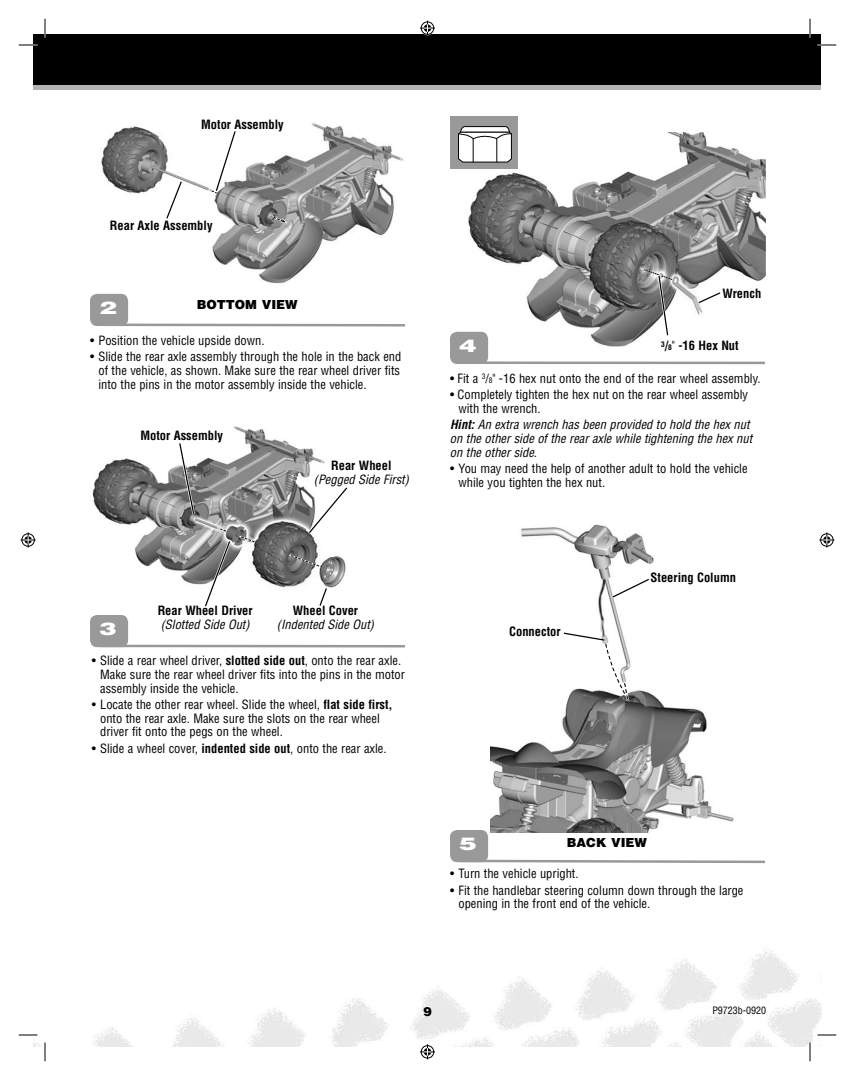
<style>
.page{position:relative;width:855px;height:1080px;background:#fff}
.page>*{position:absolute;margin:0;border:0;box-sizing:border-box;transform-origin:0 0}
.t1{font:900 17.5px "Helvetica LT Std";color:#fff;scale:1.5 1}
.t2{font:condensed 12.5px/13.8px "Helvetica LT Std";color:#000}
.t3{font:italic condensed 12.5px/13.8px "Helvetica LT Std";color:#000}
.t4{font:700 condensed 12.5px "Helvetica LT Std";color:#000}
.t5{font:900 12.5px "Helvetica LT Std";color:#000}
.t6{font:condensed 10px "Helvetica LT Std";color:#000}
.s1{font-weight:700}
.s2{font-size:7.5px}
.s3{font-weight:400}
</style>
<div class="page">
<img style="left:34px;top:849px;width:787px;height:197px">
<div style="left:34px;top:84px;width:787px;height:6px;background:#b3b3b3"></div>
<div style="left:34px;top:34px;width:787px;height:50px;background:#000"></div>
<img style="left:468px;top:132px;width:298px;height:215px">
<div style="left:450px;top:116px;width:67px;height:53px;background:#999"></div>
<svg style="left:458px;top:126px;width:54px;height:36px;background:#d4d4d4"></svg>
<svg style="left:643px;top:269px;width:30px;height:69px"></svg>
<svg style="left:696px;top:290px;width:27px;height:16px"></svg>
<div style="left:90px;top:294px;width:38px;height:32px;background:#999;border-radius:7px"></div>
<svg style="left:116px;top:322px;width:289px;height:5px"></svg>
<div style="left:90px;top:615px;width:38px;height:32px;background:#999;border-radius:7px"></div>
<hr style="left:100px;top:645px;width:305px;height:2px;background:#999">
<div style="left:450px;top:332px;width:38px;height:32px;background:#999;border-radius:7px"></div>
<hr style="left:460px;top:361px;width:305px;height:3px;background:#999">
<img style="left:101px;top:123px;width:302px;height:161px">
<svg style="left:272px;top:213px;width:16px;height:10px"></svg>
<svg style="left:165px;top:180px;width:18px;height:40px"></svg>
<svg style="left:210px;top:130px;width:27px;height:65px"></svg>
<img style="left:92px;top:426px;width:254px;height:162px">
<svg style="left:288px;top:553px;width:32px;height:15px"></svg>
<svg style="left:308px;top:486px;width:40px;height:48px"></svg>
<svg style="left:318px;top:587px;width:10px;height:19px"></svg>
<svg style="left:202px;top:527px;width:54px;height:80px"></svg>
<svg style="left:176px;top:440px;width:21px;height:77px"></svg>
<img style="left:490px;top:524px;width:244px;height:308px">
<svg style="left:611px;top:578px;width:39px;height:21px"></svg>
<svg style="left:562px;top:632px;width:68px;height:69px"></svg>
<div style="left:450px;top:830px;width:38px;height:32px;background:#999;border-radius:7px"></div>
<svg style="left:458px;top:858px;width:310px;height:6px"></svg>
<svg style="left:19px;top:44px;width:19px;height:2px"></svg>
<svg style="left:818px;top:44px;width:18px;height:2px"></svg>
<svg style="left:19px;top:1034px;width:19px;height:2px"></svg>
<svg style="left:818px;top:1034px;width:18px;height:2px"></svg>
<svg style="left:44px;top:19px;width:2px;height:19px"></svg>
<svg style="left:44px;top:1042px;width:2px;height:19px"></svg>
<svg style="left:809px;top:19px;width:2px;height:19px"></svg>
<svg style="left:809px;top:1042px;width:2px;height:19px"></svg>
<svg style="left:420px;top:21px;width:15px;height:15px"></svg>
<svg style="left:420px;top:1044px;width:15px;height:15px"></svg>
<svg style="left:21px;top:532px;width:15px;height:16px"></svg>
<svg style="left:819px;top:532px;width:15px;height:16px"></svg>
<p class="t4" style="left:201px;top:120px;width:84px">Motor Assembly</p>
<p class="t4" style="left:110px;top:221px;width:104px">Rear Axle Assembly</p>
<p class="t5" style="left:197px;top:301px;width:103px">BOTTOM VIEW</p>
<h1 class="t1" style="left:99px;top:301px;width:13px">2</h1>
<p class="t2" style="left:90px;top:335px;width:176px">• Position the vehicle upside down.</p>
<p class="t2" style="left:98px;top:352px;width:304px;text-align:justify;text-indent:-8px">• Slide the rear axle assembly through the hole in the back end of the vehicle, as shown. Make sure the rear wheel driver fits into the pins in the motor assembly inside the vehicle.</p>
<p class="t4" style="left:140px;top:431px;width:84px">Motor Assembly</p>
<p class="t4" style="left:331px;top:461px;width:62px">Rear Wheel</p>
<p class="t3" style="left:314px;top:474px;width:99px">(Pegged Side First)</p>
<p class="t4" style="left:293px;top:606px;width:67px">Wheel Cover</p>
<p class="t3" style="left:277px;top:619px;width:101px">(Indented Side Out)</p>
<p class="t4" style="left:158px;top:606px;width:97px">Rear Wheel Driver</p>
<p class="t3" style="left:161px;top:619px;width:93px">(Slotted Side Out)</p>
<h1 class="t1" style="left:99px;top:623px;width:13px">3</h1>
<p class="t2" style="left:100px;top:655px;width:306px;text-indent:-8px">• Slide a rear wheel driver, <span class="s1">slotted side out</span>, onto the rear axle.<br>Make sure the rear wheel driver fits into the pins in the motor assembly inside the vehicle.</p>
<p class="t2" style="left:100px;top:699px;width:294px;text-indent:-8px">• Locate the other rear wheel. Slide the wheel, <span class="s1">flat side first, </span>onto the rear axle. Make sure the slots on the rear wheel driver fit onto the pegs on the wheel.</p>
<p class="t2" style="left:92px;top:743px;width:296px">• Slide a wheel cover, <span class="s1">indented side out</span>, onto the rear axle.</p>
<h1 class="t1" style="left:459px;top:339px;width:13px">4</h1>
<p class="t4" style="left:722px;top:288px;width:40px">Wrench</p>
<p class="t4" style="left:661px;top:341px;width:79px"><sup>3</sup>/<span class="s2">8</span><span class="s3">"</span> -16 Hex Nut</p>
<p class="t2" style="left:450px;top:373px;width:312px">• Fit a <sup>3</sup>/<span class="s2">8</span>" -16 hex nut onto the end of the rear wheel assembly.</p>
<p class="t2" style="left:458px;top:389px;width:291px;text-indent:-8px">• Completely tighten the hex nut on the rear wheel assembly with the wrench.</p>
<p class="t3" style="left:450px;top:419px;width:306px"><span class="s1">Hint:</span> An extra wrench has been provided to hold the hex nut on the other side of the rear axle while tightening the hex nut on the other side.</p>
<p class="t2" style="left:458px;top:463px;width:291px;text-indent:-8px">• You may need the help of another adult to hold the vehicle while you tighten the hex nut.</p>
<p class="t4" style="left:509px;top:626px;width:53px">Connector</p>
<p class="t4" style="left:651px;top:573px;width:87px">Steering Column</p>
<h1 class="t1" style="left:459px;top:838px;width:13px">5</h1>
<p class="t5" style="left:567px;top:838px;width:82px">BACK VIEW</p>
<p class="t2" style="left:450px;top:869px;width:130px">• Turn the vehicle upright.</p>
<p class="t2" style="left:458px;top:885px;width:287px;text-indent:-8px">• Fit the handlebar steering column down through the large opening in the front end of the vehicle.</p>
<p class="t5" style="left:423px;top:1007px;width:10px">9</p>
<p class="t6" style="left:712px;top:1007px;width:55px">P9723b-0920</p>
</div>
